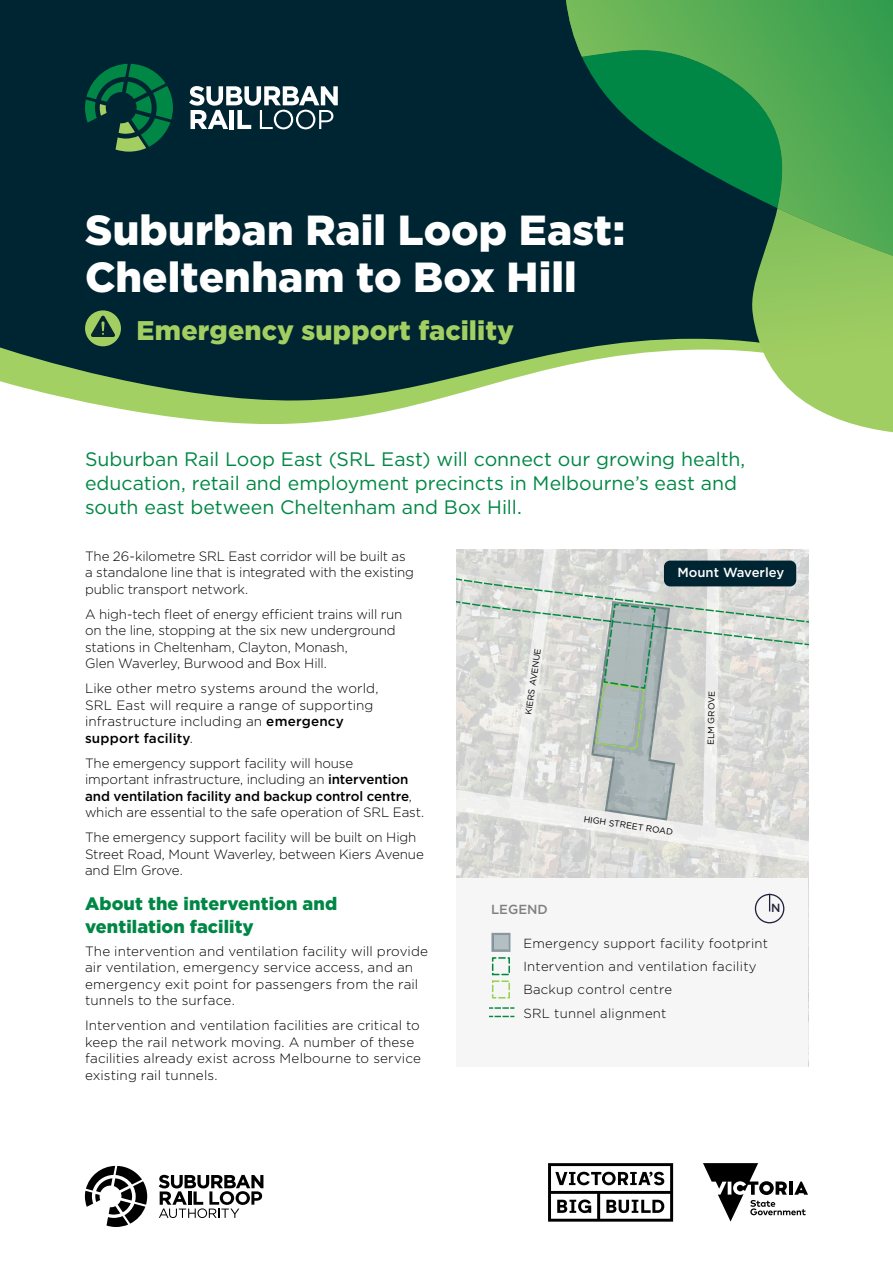
<style>
.page{position:relative;width:893px;height:1263px;background:#fff}
.page>*{position:absolute;margin:0;border:0;box-sizing:border-box;transform-origin:0 0}
.t1{font:900 42px/46.5px "Gotham";letter-spacing:.005em;color:#fff}
.t2{font:900 27px "Gotham";letter-spacing:.005em;color:#a3cf62}
.t3{font:19.5px/24px "Gotham";color:#008745}
.t4{font:900 18px/22.5px "Gotham";letter-spacing:.005em;color:#008745}
.t5{font:300 13.5px/16.5px "Gotham";letter-spacing:-.005em;color:#000}
.t6{font:300 13.2px/23.4px "Gotham";letter-spacing:.02em;color:#000}
.t7{font:500 13.2px "Gotham";color:#fff}
.t8{font:500 13.2px "Gotham";color:#808080}
.t9{font:500 11.85px "Gotham";color:#22213d}
.t10{font:8.7px "Gotham";color:#000}
.s1{font-weight:500}
</style>
<div class="page">
<svg style="left:548px;top:1163px;width:125px;height:58px"></svg>
<svg style="left:703px;top:1163px;width:105px;height:58px"></svg>
<svg style="left:85px;top:1166px;width:62px;height:61px"></svg>
<svg style="left:159px;top:1175px;width:104px;height:43px"></svg>
<svg style="left:85px;top:402px;width:342px;height:22px;fill:#a3d063"></svg>
<div style="left:0;top:0;width:582px;height:402px;background:#002532"></div>
<svg style="left:85px;top:64px;width:88px;height:88px;background:#0b553c"></svg>
<svg style="left:189px;top:86px;width:149px;height:43px"></svg>
<svg style="left:582px;top:256px;width:311px;height:176px"></svg>
<svg style="left:566px;top:0;width:327px;height:256px;background:#2c7d47"></svg>
<svg style="left:457px;top:862px;width:351px;height:16px;background:#dbdad8"></svg>
<div style="left:457px;top:878px;width:351px;height:188px;background:#f6f6f6"></div>
<div style="left:492px;top:957px;width:18px;height:18px;border:2px dashed #008a3e"></div>
<div style="left:492px;top:980px;width:18px;height:18px;border:2px dashed #96d350"></div>
<div style="left:755px;top:894px;width:29px;height:29px;border:1px solid #22213d;border-radius:50%"></div>
<svg style="left:769px;top:894px;width:1px;height:17px"></svg>
<svg style="left:491px;top:933px;width:19px;height:19px"></svg>
<svg style="left:489px;top:1007px;width:25px;height:2px"></svg>
<svg style="left:489px;top:1016px;width:25px;height:1px"></svg>
<svg style="left:457px;top:550px;width:351px;height:312px;background:#d4d7d4"></svg>
<div style="left:664px;top:561px;width:132px;height:25px;background:#002532;border-radius:6px"></div>
<div style="left:85px;top:310px;width:36px;height:36px;background:#a3cf62;border-radius:50%"></div>
<svg style="left:90px;top:315px;width:26px;height:22px"></svg>
<h1 class="t1" style="left:85px;top:207px;width:542px">Suburban Rail Loop East:<br>Cheltenham to Box Hill</h1>
<h2 class="t2" style="left:136px;top:311px;width:379px">Emergency support facility</h2>
<h3 class="t3" style="left:85px;top:447px;width:662px">Suburban Rail Loop East (SRL East) will connect our growing health, education, retail and employment precincts in Melbourne’s east and south east between Cheltenham and Box Hill.</h3>
<p class="t5" style="left:85px;top:547px;width:331px">The 26-kilometre SRL East corridor will be built as a standalone line that is integrated with the existing public transport network.</p>
<p class="t5" style="left:85px;top:605px;width:319px">A high-tech fleet of energy efficient trains will run on the line, stopping at the six new underground stations in Cheltenham, Clayton, Monash,<br>Glen Waverley, Burwood and Box Hill.</p>
<p class="t5" style="left:85px;top:680px;width:295px">Like other metro systems around the world, SRL East will require a range of supporting infrastructure including an <span class="s1">emergency support facility</span>.</p>
<p class="t5" style="left:85px;top:754px;width:341px">The emergency support facility will house<br>important infrastructure, including an <span class="s1">intervention and ventilation facility and backup control centre</span>, which are essential to the safe operation of SRL East.</p>
<p class="t5" style="left:85px;top:829px;width:340px">The emergency support facility will be built on High<br>Street Road, Mount Waverley, between Kiers Avenue and Elm Grove.</p>
<h3 class="t4" style="left:85px;top:893px;width:254px">About the intervention and ventilation facility</h3>
<p class="t5" style="left:85px;top:942px;width:344px">The intervention and ventilation facility will provide air ventilation, emergency service access, and an emergency exit point for passengers from the rail tunnels to the surface.</p>
<p class="t5" style="left:85px;top:1017px;width:337px">Intervention and ventilation facilities are critical to keep the rail network moving. A number of these facilities already exist across Melbourne to service existing rail tunnels.</p>
<p class="t7" style="left:677px;top:564px;width:108px">Mount Waverley</p>
<p class="t10" style="left:523px;top:714px;width:69px;rotate:-82deg">KIERS AVENUE</p>
<p class="t10" style="left:705px;top:745px;width:56px;rotate:-89deg">ELM GROVE</p>
<p class="t10" style="left:585px;top:813px;width:92px;rotate:9deg">HIGH STREET ROAD</p>
<p class="t8" style="left:491px;top:901px;width:58px">LEGEND</p>
<p class="t9" style="left:771px;top:899px;width:11px">N</p>
<p class="t6" style="left:523px;top:931px;width:246px">Emergency support facility footprint<br>Intervention and ventilation facility<br>Backup control centre<br>SRL tunnel alignment</p>
</div>
